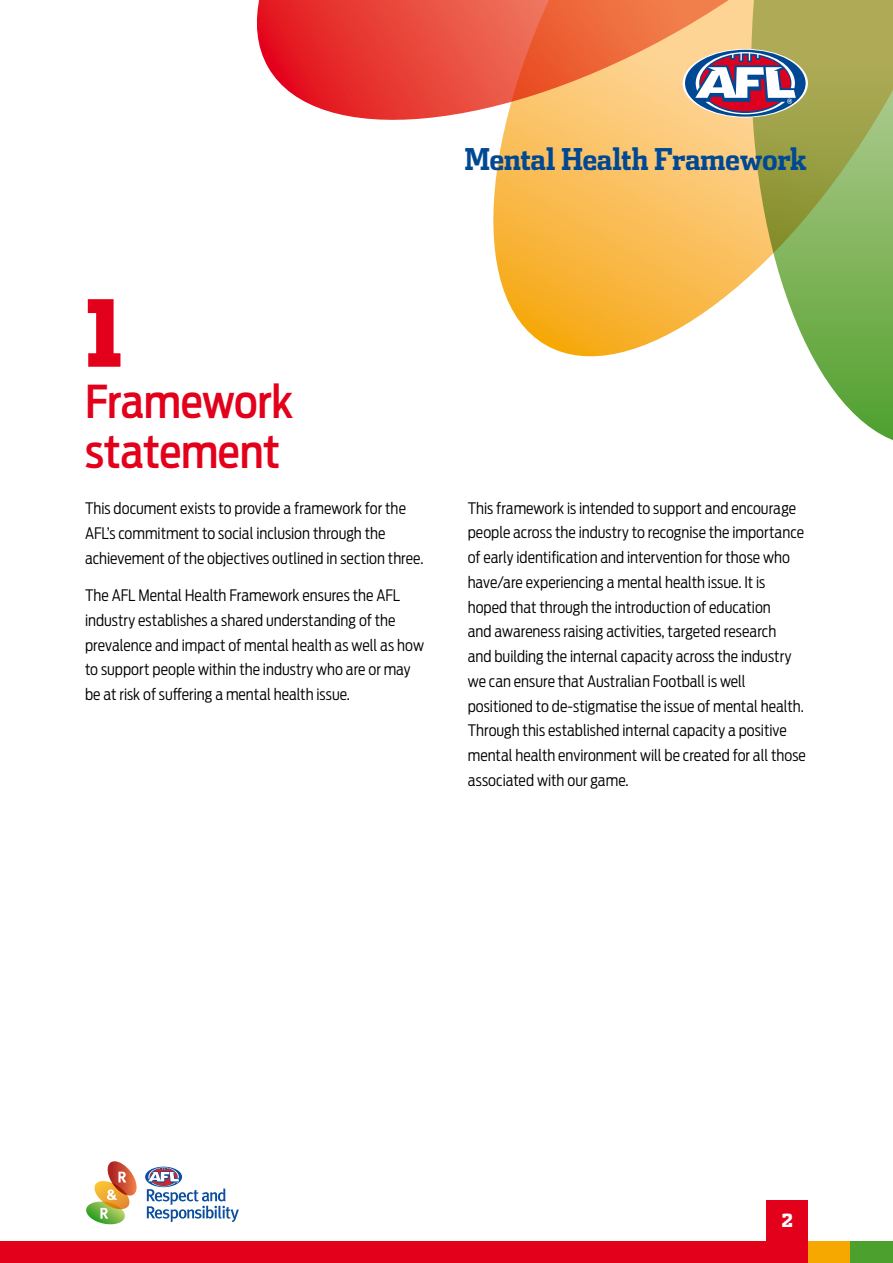
<style>
.page{position:relative;width:893px;height:1263px;background:#fff}
.page>*{position:absolute;margin:0;border:0;box-sizing:border-box;transform-origin:0 0}
.Heading_Number{font:900 91.8px "Dispatch Cond";color:#e3001b}
.Heading{font:500 45px "Antenna Cond";letter-spacing:-.01em;color:#e3001b}
.t1{font:700 30px "Dispatch Cond";letter-spacing:-.02em;color:#004893}
.Page_Numbers{font:900 18px "Dispatch Cond";color:#fff}
.BodyCopy{font:300 15.75px/24.8px "Antenna Cond";color:#000}
</style>
<div class="page">
<div style="left:767px;top:1201px;width:41px;height:41px;background:#e3001b"></div>
<div style="left:0;top:1242px;width:808px;height:21px;background:#e3001b"></div>
<div style="left:808px;top:1242px;width:42px;height:21px;background:#f6a800"></div>
<div style="left:850px;top:1242px;width:43px;height:21px;background:#4ba02e"></div>
<svg style="left:144px;top:1166px;width:39px;height:21px"></svg>
<svg style="left:145px;top:1167px;width:37px;height:20px"></svg>
<svg style="left:147px;top:1167px;width:92px;height:55px"></svg>
<svg style="left:86px;top:1161px;width:51px;height:64px"></svg>
<svg style="left:836px;top:393px;width:57px;height:47px"></svg>
<svg style="left:493px;top:150px;width:400px;height:243px"></svg>
<svg style="left:256px;top:0;width:637px;height:150px;background:#e39065"></svg>
<svg style="left:683px;top:49px;width:125px;height:69px"></svg>
<div style="left:685px;top:50px;width:121px;height:67px;background:#004893;border-radius:50%"></div>
<svg style="left:695px;top:52px;width:101px;height:62px"></svg>
<h3 class="t1" style="left:464px;top:140px;width:344px">Mental Health Framework</h3>
<p class="Heading_Number" style="left:85px;top:274px;width:40px">1</p>
<p class="Heading" style="left:85px;top:375px;width:210px">Framework</p>
<p class="Heading" style="left:85px;top:425px;width:197px">statement</p>
<p class="BodyCopy" style="left:85px;top:496px;width:340px">This document exists to provide a framework for the<br>AFL’s commitment to social inclusion through the achievement of the objectives outlined in section three.</p>
<p class="BodyCopy" style="left:85px;top:583px;width:340px">The AFL Mental Health Framework ensures the AFL industry establishes a shared understanding of the prevalence and impact of mental health as well as how to support people within the industry who are or may be at risk of suffering a mental health issue.</p>
<p class="BodyCopy" style="left:468px;top:496px;width:340px">This framework is intended to support and encourage people across the industry to recognise the importance of early identification and intervention for those who have/are experiencing a mental health issue. It is hoped that through the introduction of education<br>and awareness raising activities, targeted research<br>and building the internal capacity across the industry we can ensure that Australian Football is well positioned to de-stigmatise the issue of mental health.<br>Through this established internal capacity a positive mental health environment will be created for all those associated with our game.</p>
<p class="Page_Numbers" style="left:782px;top:1208px;width:13px">2</p>
</div>
